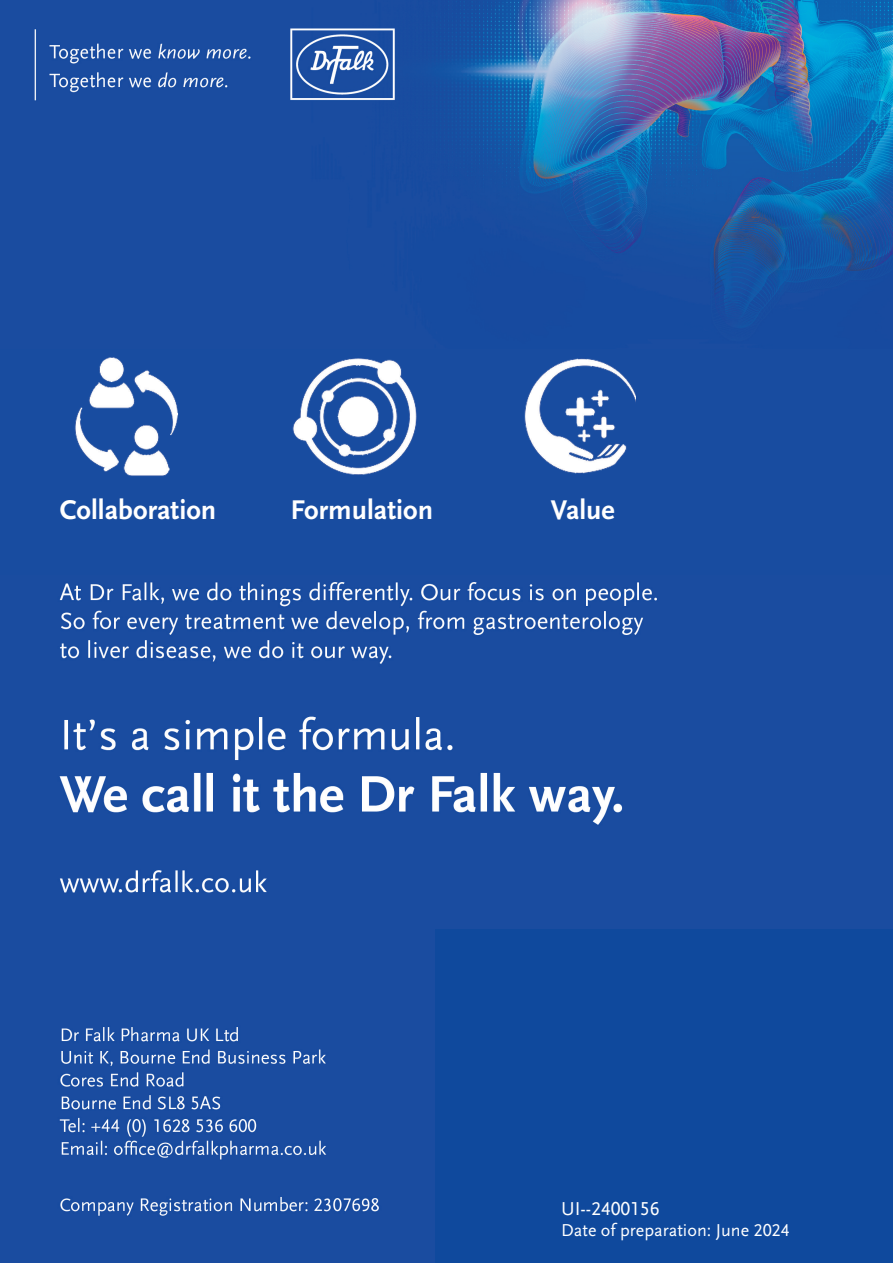
<style>
.page{position:relative;width:893px;height:1263px;background:#fff}
.page>*{position:absolute;margin:0;border:0;box-sizing:border-box;transform-origin:0 0}
.t1{font:700 28.2px "Scala Sans Pro";color:#fff}
.t2{font:19.5px "Scala Sans LF";color:#fff}
.t3{font:18px "Scala Sans LF";color:#fff}
.t4{font:16.8px "Arial";color:#fff}
.t5{font:15.15px "Arial";color:#fff}
</style>
<div class="page">
<div style="left:0;top:946px;width:436px;height:317px;background:#1a4ca0"></div>
<img style="left:0;top:574px;width:893px;height:372px">
<img style="left:0;top:0;width:893px;height:349px">
<div style="left:0;top:349px;width:893px;height:225px;background:#184ca0"></div>
<img style="left:54px;top:334px;width:581px;height:142px">
<div style="left:436px;top:929px;width:457px;height:334px;background:#0f499d"></div>
<h1 class="t1" style="left:60px;top:494px;width:158px">Collaboration</h1>
<h1 class="t1" style="left:291px;top:493px;width:144px">Formulation</h1>
<h1 class="t1" style="left:551px;top:494px;width:65px">Value</h1>
<p class="t2" style="left:561px;top:1198px;width:100px">UI--2400156</p>
<p class="t3" style="left:561px;top:1221px;width:230px">Date of preparation: June 2024</p>
<p class="t5" style="left:561px;top:1198px;width:90px">IE—2400001</p>
<p class="t4" style="left:561px;top:1219px;width:256px">Date of preparation: January 2024</p>
</div>
